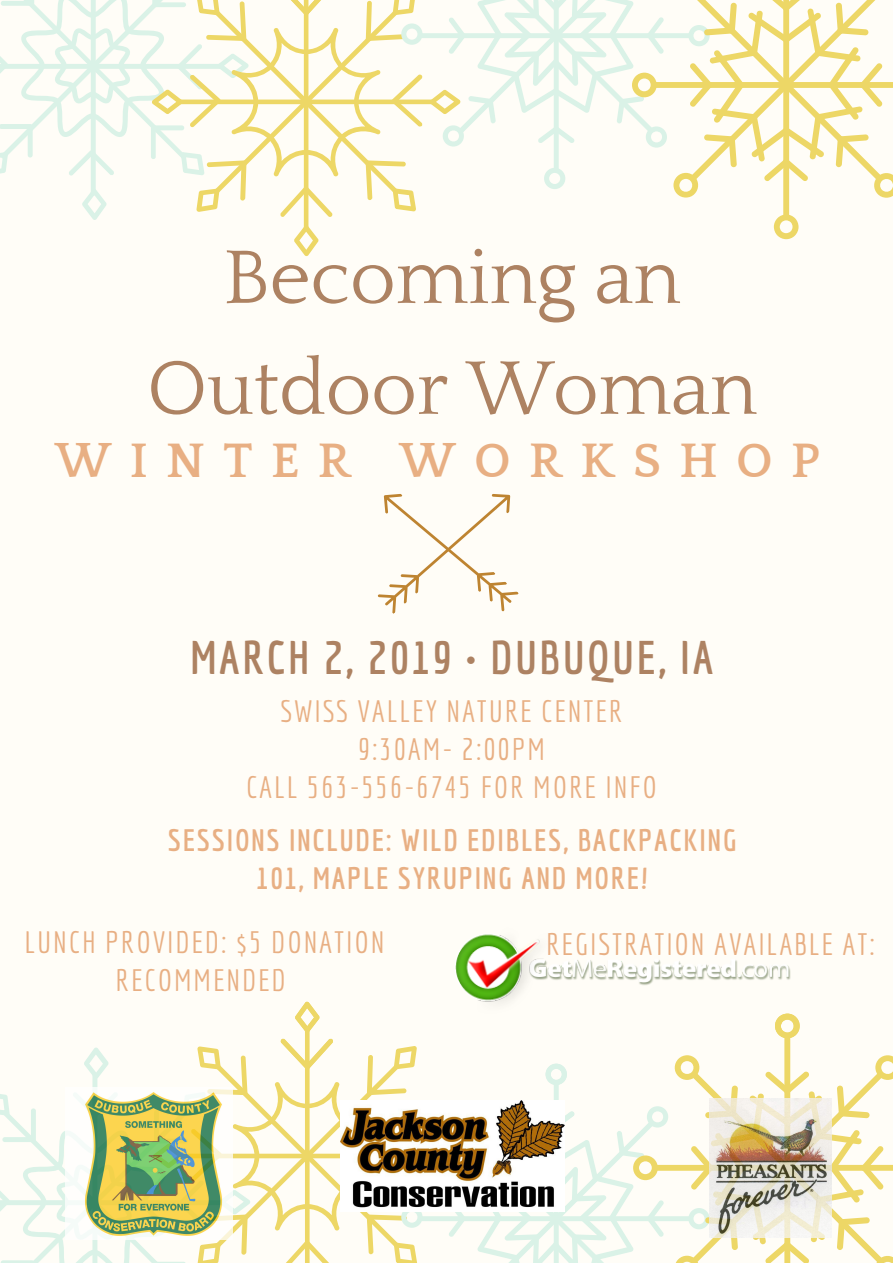
<style>
.page{position:relative;width:893px;height:1263px;background:#fffdf7}
.page>*{position:absolute;margin:0;border:0;box-sizing:border-box;transform-origin:0 0}
.t1{font:79.43px/110.9px "Quattrocento";letter-spacing:-.01em;color:#ad8262;text-align:center}
.t2{font:700 49.65px "Quattrocento";letter-spacing:.37em;color:#e8af83}
.t3{font:700 45.97px "Economica";letter-spacing:.06em;color:#ad8262}
.t4{font:30.22px/38.2px "Economica";letter-spacing:.06em;color:#e8af83;text-align:center}
.t5{font:700 30.22px/38.2px "Economica";letter-spacing:.06em;color:#e8af83;text-align:center}
</style>
<div class="page">
<svg style="left:377px;top:494px;width:142px;height:120px"></svg>
<hr style="left:178px;top:100px;width:256px;height:4px;background:#edd766;border-radius:2px">
<div style="left:420px;top:33px;width:273px;height:5px;background:#daf2e7;border-radius:2px"></div>
<svg style="left:0;top:0;width:423px;height:256px"></svg>
<svg style="left:430px;top:0;width:463px;height:239px"></svg>
<div style="left:420px;top:1216px;width:273px;height:5px;background:#daf2e7;border-radius:2px"></div>
<svg style="left:0;top:1002px;width:423px;height:261px"></svg>
<svg style="left:449px;top:1013px;width:444px;height:250px"></svg>
<img style="left:66px;top:1088px;width:166px;height:152px">
<img style="left:709px;top:1098px;width:122px;height:139px">
<img style="left:455px;top:934px;width:335px;height:68px">
<img style="left:340px;top:1100px;width:224px;height:112px">
<h1 class="t1" style="left:147px;top:224px;width:612px">Becoming an<br>Outdoor Woman</h1>
<h2 class="t2" style="left:55px;top:435px;width:766px">WINTER WORKSHOP</h2>
<h3 class="t3" style="left:191px;top:630px;width:524px">MARCH 2, 2019 • DUBUQUE, IA</h3>
<p class="t4" style="left:246px;top:691px;width:413px">SWISS VALLEY NATURE CENTER<br>9:30AM- 2:00PM<br>CALL 563-556-6745 FOR MORE INFO</p>
<p class="t5" style="left:168px;top:820px;width:570px">SESSIONS INCLUDE: WILD EDIBLES, BACKPACKING<br>101, MAPLE SYRUPING AND MORE!</p>
<p class="t4" style="left:25px;top:922px;width:361px">LUNCH PROVIDED: $5 DONATION<br>RECOMMENDED</p>
<p class="t4" style="left:546px;top:924px;width:330px">REGISTRATION AVAILABLE AT:</p>
</div>
